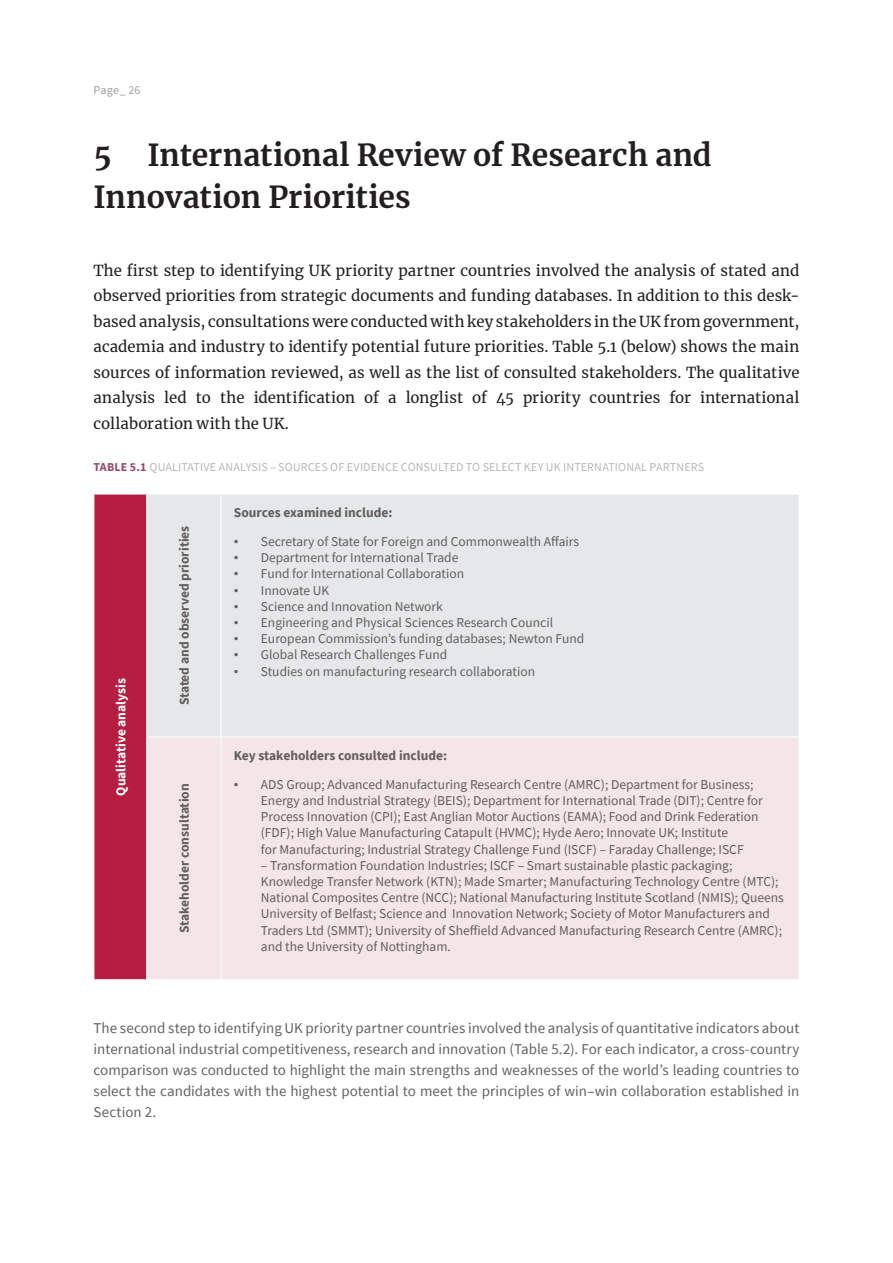
<style>
.page{position:relative;width:893px;height:1263px;background:#fff}
.page>*{position:absolute;margin:0;border:0;box-sizing:border-box;transform-origin:0 0}
.Heading{font:700 30px/42px "Merriweather";color:#231f20}
.Standfirst{font:15px/25.5px "Merriweather";letter-spacing:.005em;color:#231f20;text-align:justify}
.Bullet_List{font:15px/21px "Source Sans Pro";color:#636366;text-align:justify}
.t1{font:13.5px/16.2px "Source Sans Pro";color:#635e5e}
.t2{font:700 13.5px "Source Sans Pro";color:#635e5e}
.t3{font:700 13.5px "Source Sans Pro";color:#fff}
.Emphasis{font:12px "Source Sans Pro";letter-spacing:.01em;color:#b9b7b7}
.t4{font:12px "Source Sans Pro";letter-spacing:.02em;color:#9d9fa2}
.s1{font-weight:700;color:#944c5d}
.s2{font-family:"Times New Roman"}
</style>
<div class="page">
<div style="left:94px;top:494px;width:53px;height:486px;background:#b51e41"></div>
<div style="left:147px;top:495px;width:652px;height:241px;background:#e6e7e9"></div>
<div style="left:147px;top:737px;width:652px;height:242px;background:#f4e5e8"></div>
<hr style="left:94px;top:494px;width:53px;height:1px;background:#fff">
<hr style="left:94px;top:494px;width:1px;height:243px;background:#fff">
<hr style="left:94px;top:737px;width:1px;height:242px;background:#fff">
<hr style="left:94px;top:979px;width:53px;height:1px;background:#fff">
<hr style="left:146px;top:494px;width:1px;height:242px;background:#fff">
<hr style="left:221px;top:494px;width:1px;height:242px;background:#fff">
<hr style="left:146px;top:736px;width:75px;height:1px;background:#fff">
<hr style="left:146px;top:737px;width:1px;height:242px;background:#fff">
<hr style="left:221px;top:737px;width:1px;height:242px;background:#fff">
<p class="t4" style="left:94px;top:82px;width:49px">Page_ 26</p>
<p class="Heading" style="left:94px;top:133px;width:620px">5 International Review of Research and<br>Innovation Priorities</p>
<p class="Standfirst" style="left:94px;top:257px;width:707px">The first step to identifying UK priority partner countries involved the analysis of stated and observed priorities from strategic documents and funding databases. In addition to this desk&shy;based analysis, consultations were conducted with key stakeholders in the UK from government, academia and industry to identify potential future priorities. Table 5.1 (below) shows the main sources of information reviewed, as well as the list of consulted stakeholders. The qualitative analysis led to the identification of a longlist of 45 priority countries for international collaboration with the UK.</p>
<p class="Emphasis" style="left:94px;top:459px;width:612px"><span class="s1">TABLE 5.1</span> QUALITATIVE ANALYSIS – SOURCES OF EVIDENCE CONSULTED TO SELECT KEY UK INTERNATIONAL PARTNERS</p>
<p class="t3" style="left:112px;top:796px;width:119px;rotate:-90deg">Qualitative analysis</p>
<p class="t2" style="left:175px;top:705px;width:181px;rotate:-90deg">Stated and observed priorities</p>
<p class="t2" style="left:175px;top:933px;width:151px;rotate:-90deg">Stakeholder consultation</p>
<p class="t2" style="left:234px;top:503px;width:160px">Sources examined include:</p>
<p class="t1" style="left:234px;top:533px;width:347px"><span class="s2">•</span> Secretary of State for Foreign and Commonwealth Affairs</p>
<p class="t1" style="left:234px;top:549px;width:226px"><span class="s2">•</span> Department for International Trade</p>
<p class="t1" style="left:234px;top:566px;width:232px"><span class="s2">•</span> Fund for International Collaboration</p>
<p class="t1" style="left:234px;top:582px;width:97px"><span class="s2">•</span> Innovate UK</p>
<p class="t1" style="left:234px;top:598px;width:211px"><span class="s2">•</span> Science and Innovation Network</p>
<p class="t1" style="left:234px;top:614px;width:321px"><span class="s2">•</span> Engineering and Physical Sciences Research Council</p>
<p class="t1" style="left:234px;top:630px;width:352px"><span class="s2">•</span> European Commission’s funding databases; Newton Fund</p>
<p class="t1" style="left:234px;top:647px;width:215px"><span class="s2">•</span> Global Research Challenges Fund</p>
<p class="t1" style="left:234px;top:663px;width:303px"><span class="s2">•</span> Studies on manufacturing research collaboration</p>
<p class="t2" style="left:234px;top:746px;width:215px">Key stakeholders consulted include:</p>
<p class="t1" style="left:261px;top:776px;width:503px;text-indent:-27px"><span class="s2">•</span> ADS Group; Advanced Manufacturing Research Centre (AMRC); Department for Business; Energy and Industrial Strategy (BEIS); Department for International Trade (DIT); Centre for Process Innovation (CPI); East Anglian Motor Auctions (EAMA); Food and Drink Federation (FDF); High Value Manufacturing Catapult (HVMC); Hyde Aero; Innovate UK; Institute<br>for Manufacturing; Industrial Strategy Challenge Fund (ISCF) – Faraday Challenge; ISCF</p>
<p class="t1" style="left:261px;top:857px;width:524px">– Transformation Foundation Industries; ISCF – Smart sustainable plastic packaging; Knowledge Transfer Network (KTN); Made Smarter; Manufacturing Technology Centre (MTC); National Composites Centre (NCC); National Manufacturing Institute Scotland (NMIS); Queens University of Belfast; Science and Innovation Network; Society of Motor Manufacturers and Traders Ltd (SMMT); University of Sheffield Advanced Manufacturing Research Centre (AMRC); and the University of Nottingham.</p>
<p class="Bullet_List" style="left:94px;top:1017px;width:707px">The second step to identifying UK priority partner countries involved the analysis of quantitative indicators about international industrial competitiveness, research and innovation (Table 5.2). For each indicator, a cross-country comparison was conducted to highlight the main strengths and weaknesses of the world’s leading countries to select the candidates with the highest potential to meet the principles of win–win collaboration established in Section 2.</p>
</div>
